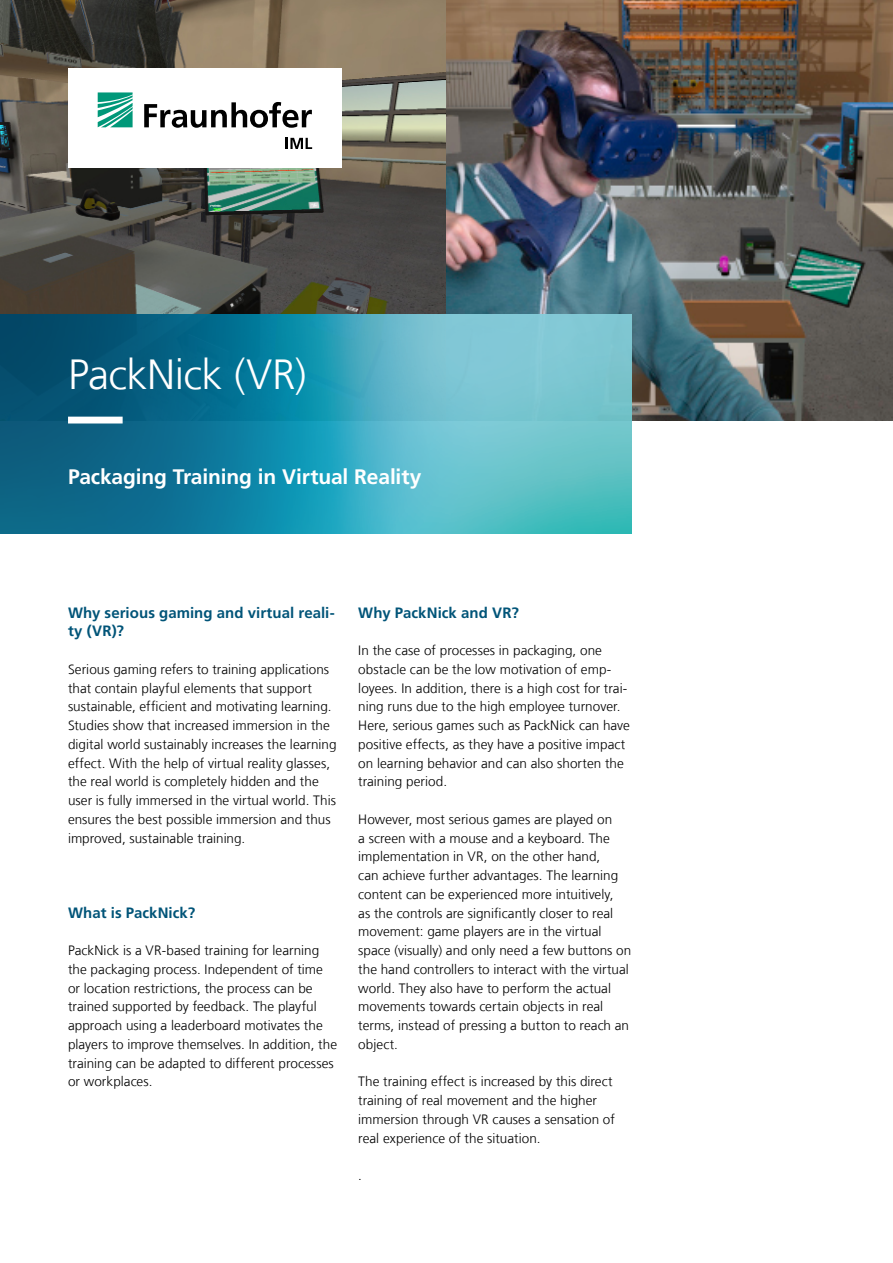
<style>
.page{position:relative;width:893px;height:1263px;background:#fff}
.page>*{position:absolute;margin:0;border:0;box-sizing:border-box;transform-origin:0 0}
.t1{font:300 42px "Frutiger LT Com";letter-spacing:-.015em;color:#fff}
.t2{font:700 21px "Frutiger LT Com";letter-spacing:-.005em;color:#fff}
.t3{font:700 15px/18.8px "Frutiger LT Com";letter-spacing:.005em;color:#005478}
.t4{font:300 13.5px/18.8px "Frutiger LT Com";letter-spacing:.005em;color:#000}
</style>
<div class="page">
<img style="left:0;top:0;width:446px;height:314px">
<img style="left:446px;top:0;width:447px;height:421px">
<div style="left:68px;top:68px;width:273px;height:99px;background:#fff"></div>
<svg style="left:98px;top:92px;width:35px;height:35px"></svg>
<svg style="left:144px;top:102px;width:168px;height:26px"></svg>
<svg style="left:286px;top:138px;width:26px;height:11px"></svg>
<img style="left:0;top:314px;width:631px;height:219px">
<svg style="left:68px;top:417px;width:521px;height:6px"></svg>
<h1 class="t1" style="left:68px;top:350px;width:240px">PackNick (VR)</h1>
<h2 class="t2" style="left:68px;top:464px;width:355px">Packaging Training in Virtual Reality</h2>
<p class="t3" style="left:68px;top:603px;width:268px">Why serious gaming and virtual reali&shy;ty (VR)?</p>
<p class="t4" style="left:68px;top:660px;width:270px">Serious gaming refers to training applications that contain playful elements that support sustainable, efficient and motivating learning.<br>Studies show that increased immersion in the digital world sustainably increases the learning effect. With the help of virtual reality glasses, the real world is completely hidden and the user is fully immersed in the virtual world. This ensures the best possible immersion and thus improved, sustainable training.</p>
<p class="t3" style="left:68px;top:903px;width:129px">What is PackNick?</p>
<p class="t4" style="left:68px;top:941px;width:271px">PackNick is a VR-based training for learning the packaging process. Independent of time or location restrictions, the process can be trained supported by feedback. The playful approach using a leaderboard motivates the players to improve themselves. In addition, the training can be adapted to different processes or workplaces.</p>
<p class="t3" style="left:358px;top:603px;width:162px">Why PackNick and VR?</p>
<p class="t4" style="left:358px;top:641px;width:273px">In the case of processes in packaging, one obstacle can be the low motivation of emp&shy;loyees. In addition, there is a high cost for trai&shy;ning runs due to the high employee turnover.<br>Here, serious games such as PackNick can have positive effects, as they have a positive impact on learning behavior and can also shorten the training period.</p>
<p class="t4" style="left:358px;top:810px;width:275px">However, most serious games are played on<br>a screen with a mouse and a keyboard. The implementation in VR, on the other hand,<br>can achieve further advantages. The learning content can be experienced more intuitively,<br>as the controls are significantly closer to real movement: game players are in the virtual space (visually) and only need a few buttons on the hand controllers to interact with the virtual world. They also have to perform the actual movements towards certain objects in real terms, instead of pressing a button to reach an object.</p>
<p class="t4" style="left:358px;top:1072px;width:258px">The training effect is increased by this direct training of real movement and the higher immersion through VR causes a sensation of real experience of the situation.</p>
<p class="t4" style="left:358px;top:1166px;width:5px">.</p>
</div>
